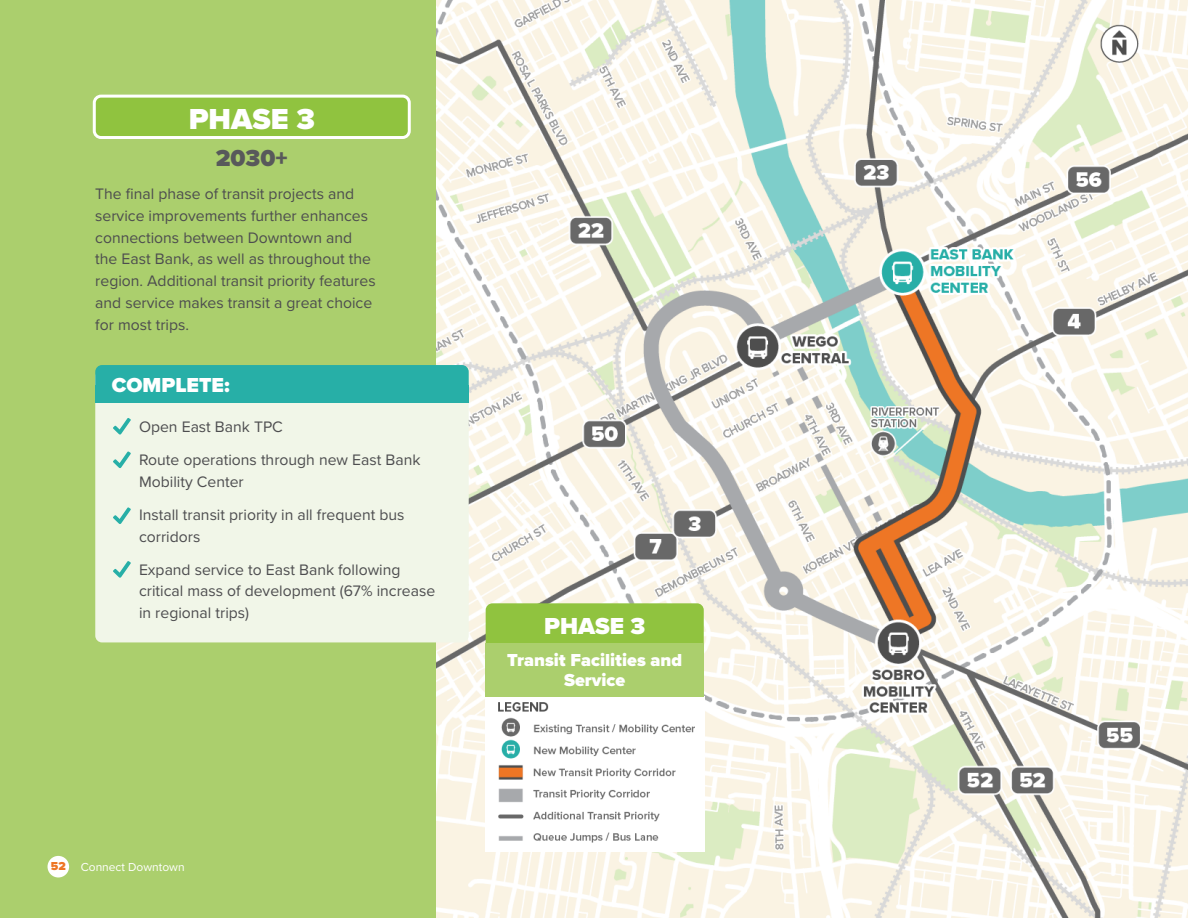
<style>
.page{position:relative;width:1188px;height:918px;background:#abcf6d}
.page>*{position:absolute;margin:0;border:0;box-sizing:border-box;transform-origin:0 0}
.t1{font:900 30px "Proxima Nova";color:#fff}
.t2{font:900 24px "Proxima Nova";color:#fff}
.t3{font:900 24px "Proxima Nova";color:#58595b}
.t4{font:900 21px "Proxima Nova";color:#fff}
.t5{font:900 18px/19.5px "Proxima Nova";color:#fff;text-align:center}
.t6{font:15.75px/21.8px "Proxima Nova";color:#4d4d4f}
.t7{font:12px "Proxima Nova";color:#fff}
.s1{font-weight:900;color:#ee7625}
</style>
<div class="page">
<img style="left:436px;top:0;width:752px;height:918px">
<img style="left:485px;top:696px;width:219px;height:156px">
<div style="left:95px;top:370px;width:374px;height:272px;background:#f1f6e8;border-radius:7px"></div>
<svg style="left:113px;top:418px;width:18px;height:17px"></svg>
<svg style="left:113px;top:451px;width:18px;height:17px"></svg>
<div style="left:95px;top:365px;width:374px;height:34px;background:#27afa7;border-radius:7px"></div>
<div style="left:95px;top:385px;width:374px;height:18px;background:#27afa7"></div>
<svg style="left:113px;top:507px;width:18px;height:17px"></svg>
<svg style="left:113px;top:561px;width:18px;height:17px"></svg>
<div style="left:94px;top:96px;width:315px;height:42px;background:#90c33f;border-radius:7px"></div>
<div style="left:93px;top:95px;width:318px;height:44px;border:3px solid #fff;border-radius:7px"></div>
<div style="left:486px;top:603px;width:218px;height:94px;background:#90c33f;border-radius:7px"></div>
<div style="left:486px;top:643px;width:218px;height:54px;background:#abcf6d"></div>
<div style="left:48px;top:856px;width:21px;height:22px;background:#fff;border-radius:50%"></div>
<h1 class="t1" style="left:189px;top:97px;width:128px">PHASE 3</h1>
<h2 class="t3" style="left:216px;top:140px;width:73px">2030+</h2>
<p class="t6" style="left:95px;top:182px;width:282px">The final phase of transit projects and service improvements further enhances connections between Downtown and the East Bank, as well as throughout the region. Additional transit priority features and service makes transit a great choice for most trips.</p>
<h3 class="t4" style="left:112px;top:369px;width:119px">COMPLETE:</h3>
<p class="t6" style="left:139px;top:409px;width:283px;line-height:33.2px">Open East Bank TPC<br>Route operations through new East Bank</p>
<p class="t6" style="left:139px;top:464px;width:267px;line-height:33.2px">Mobility Center<br>Install transit priority in all frequent bus</p>
<p class="t6" style="left:139px;top:519px;width:263px;line-height:33.2px">corridors<br>Expand service to East Bank following</p>
<p class="t6" style="left:139px;top:580px;width:298px">critical mass of development (67% increase in regional trips)</p>
<p class="t7" style="left:51px;top:858px;width:135px"><span class="s1">52</span> Connect Downtown</p>
<h2 class="t2" style="left:544px;top:608px;width:102px">PHASE 3</h2>
<p class="t5" style="left:507px;top:651px;width:176px">Transit Facilities and<br>Service</p>
</div>
